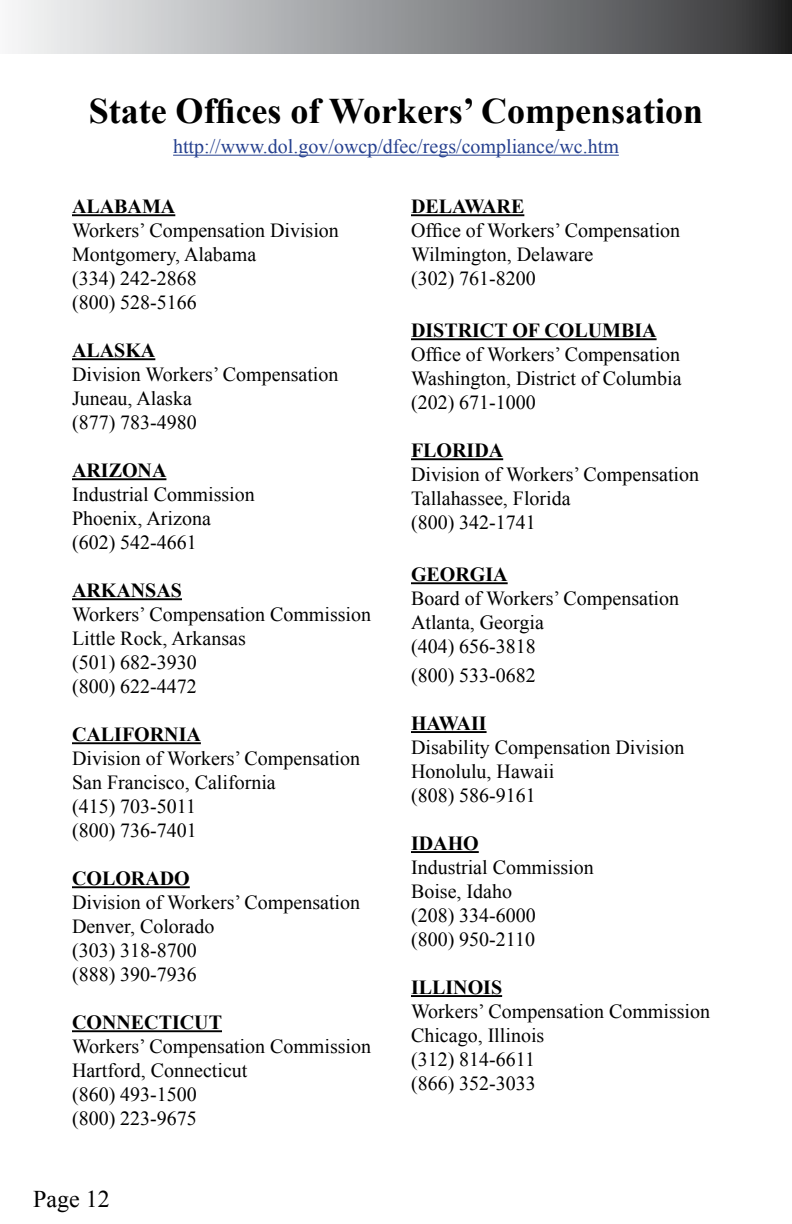
<style>
.page{position:relative;width:792px;height:1224px;background:#fff}
.page>*{position:absolute;margin:0;border:0;box-sizing:border-box;transform-origin:0 0}
.t1{font:700 36px "Times New Roman";color:#000}
.t2{font:24px "Times New Roman";color:#000}
.t3{font:20px/24px "Times New Roman";color:#000}
.t4{font:700 20px "Times New Roman";color:#000}
.t5{font:20px "Times New Roman";color:#25408f}
</style>
<div class="page">
<div style="left:0;top:0;width:792px;height:53px;background:linear-gradient(to right,#f8f9fb,#313234)"></div>
<hr style="left:173px;top:155px;width:446px;height:1px;background:#25408f">
<hr style="left:72px;top:214px;width:103px;height:2px;background:#000">
<hr style="left:72px;top:358px;width:83px;height:2px;background:#000">
<hr style="left:72px;top:478px;width:94px;height:2px;background:#000">
<hr style="left:72px;top:598px;width:110px;height:2px;background:#000">
<hr style="left:72px;top:742px;width:129px;height:2px;background:#000">
<hr style="left:72px;top:886px;width:118px;height:2px;background:#000">
<hr style="left:72px;top:1030px;width:150px;height:2px;background:#000">
<hr style="left:411px;top:214px;width:113px;height:2px;background:#000">
<hr style="left:411px;top:338px;width:246px;height:2px;background:#000">
<hr style="left:411px;top:458px;width:92px;height:2px;background:#000">
<hr style="left:411px;top:582px;width:97px;height:2px;background:#000">
<hr style="left:411px;top:731px;width:76px;height:2px;background:#000">
<hr style="left:411px;top:851px;width:68px;height:2px;background:#000">
<hr style="left:411px;top:995px;width:91px;height:2px;background:#000">
<p class="t1" style="left:89px;top:86px;width:616px">State Offices of Workers’ Compensation</p>
<p class="t5" style="left:173px;top:133px;width:447px">http://www.dol.gov/owcp/dfec/regs/compliance/wc.htm</p>
<p class="t4" style="left:72px;top:193px;width:105px">ALABAMA</p>
<p class="t3" style="left:72px;top:218px;width:268px">Workers’ Compensation Division<br>Montgomery, Alabama</p>
<p class="t3" style="left:72px;top:266px;width:126px">(334) 242-2868</p>
<p class="t3" style="left:72px;top:290px;width:126px">(800) 528-5166</p>
<p class="t4" style="left:72px;top:337px;width:85px">ALASKA</p>
<p class="t3" style="left:72px;top:362px;width:268px">Division Workers’ Compensation<br>Juneau, Alaska</p>
<p class="t3" style="left:72px;top:410px;width:126px">(877) 783-4980</p>
<p class="t4" style="left:72px;top:457px;width:96px">ARIZONA</p>
<p class="t3" style="left:72px;top:482px;width:184px">Industrial Commission<br>Phoenix, Arizona</p>
<p class="t3" style="left:72px;top:530px;width:126px">(602) 542-4661</p>
<p class="t4" style="left:72px;top:577px;width:111px">ARKANSAS</p>
<p class="t3" style="left:72px;top:602px;width:301px">Workers’ Compensation Commission<br>Little Rock, Arkansas</p>
<p class="t3" style="left:72px;top:650px;width:126px">(501) 682-3930</p>
<p class="t3" style="left:72px;top:674px;width:126px">(800) 622-4472</p>
<p class="t4" style="left:72px;top:721px;width:130px">CALIFORNIA</p>
<p class="t3" style="left:72px;top:746px;width:290px">Division of Workers’ Compensation<br>San Francisco, California</p>
<p class="t3" style="left:72px;top:794px;width:126px">(415) 703-5011</p>
<p class="t3" style="left:72px;top:818px;width:126px">(800) 736-7401</p>
<p class="t4" style="left:72px;top:865px;width:119px">COLORADO</p>
<p class="t3" style="left:72px;top:890px;width:290px">Division of Workers’ Compensation<br>Denver, Colorado</p>
<p class="t3" style="left:72px;top:938px;width:126px">(303) 318-8700</p>
<p class="t3" style="left:72px;top:962px;width:126px">(888) 390-7936</p>
<p class="t4" style="left:72px;top:1009px;width:151px">CONNECTICUT</p>
<p class="t3" style="left:72px;top:1034px;width:301px">Workers’ Compensation Commission<br>Hartford, Connecticut</p>
<p class="t3" style="left:72px;top:1082px;width:126px">(860) 493-1500</p>
<p class="t3" style="left:72px;top:1106px;width:126px">(800) 223-9675</p>
<p class="t2" style="left:33px;top:1183px;width:78px">Page 12</p>
<p class="t4" style="left:411px;top:193px;width:115px">DELAWARE</p>
<p class="t3" style="left:411px;top:218px;width:271px">Office of Workers’ Compensation</p>
<p class="t3" style="left:411px;top:242px;width:184px">Wilmington, Delaware</p>
<p class="t3" style="left:411px;top:266px;width:126px">(302) 761-8200</p>
<p class="t4" style="left:411px;top:317px;width:247px">DISTRICT OF COLUMBIA</p>
<p class="t3" style="left:411px;top:342px;width:271px">Office of Workers’ Compensation</p>
<p class="t3" style="left:411px;top:366px;width:272px">Washington, District of Columbia</p>
<p class="t3" style="left:411px;top:390px;width:126px">(202) 671-1000</p>
<p class="t4" style="left:411px;top:437px;width:94px">FLORIDA</p>
<p class="t3" style="left:411px;top:462px;width:290px">Division of Workers’ Compensation<br>Tallahassee, Florida</p>
<p class="t3" style="left:411px;top:510px;width:126px">(800) 342-1741</p>
<p class="t4" style="left:411px;top:561px;width:98px">GEORGIA</p>
<p class="t3" style="left:411px;top:586px;width:270px">Board of Workers’ Compensation<br>Atlanta, Georgia</p>
<p class="t3" style="left:411px;top:634px;width:126px">(404) 656-3818</p>
<p class="t3" style="left:411px;top:663px;width:126px">(800) 533-0682</p>
<p class="t4" style="left:411px;top:709px;width:77px">HAWAII</p>
<p class="t3" style="left:411px;top:735px;width:275px">Disability Compensation Division<br>Honolulu, Hawaii</p>
<p class="t3" style="left:411px;top:783px;width:126px">(808) 586-9161</p>
<p class="t4" style="left:411px;top:829px;width:69px">IDAHO</p>
<p class="t3" style="left:411px;top:855px;width:184px">Industrial Commission<br>Boise, Idaho</p>
<p class="t3" style="left:411px;top:903px;width:126px">(208) 334-6000</p>
<p class="t3" style="left:411px;top:927px;width:126px">(800) 950-2110</p>
<p class="t4" style="left:411px;top:973px;width:93px">ILLINOIS</p>
<p class="t3" style="left:411px;top:999px;width:301px">Workers’ Compensation Commission<br>Chicago, Illinois</p>
<p class="t3" style="left:411px;top:1047px;width:126px">(312) 814-6611</p>
<p class="t3" style="left:411px;top:1071px;width:126px">(866) 352-3033</p>
</div>
